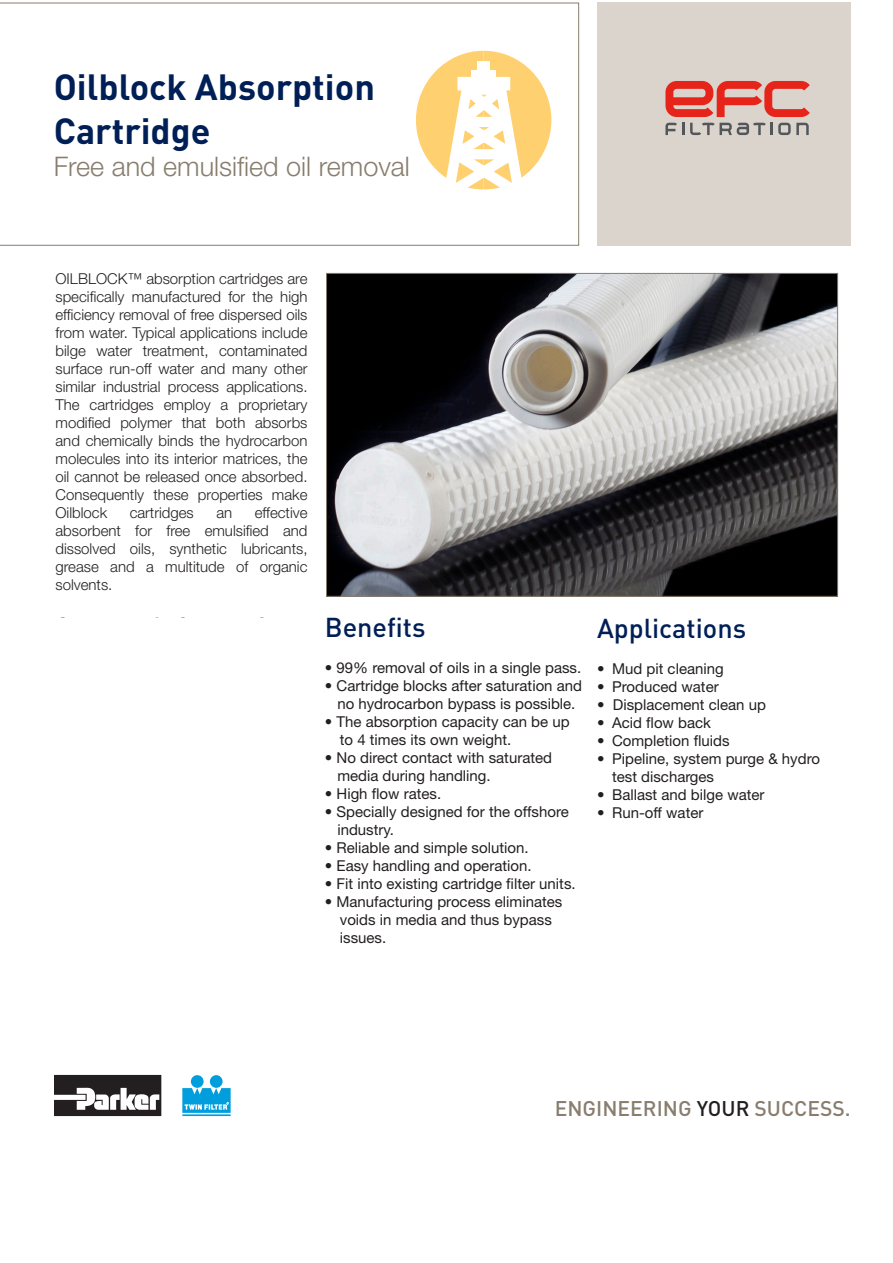
<style>
.page{position:relative;width:893px;height:1263px;background:#fff}
.page>*{position:absolute;margin:0;border:0;box-sizing:border-box;transform-origin:0 0}
.t1{font:700 36px/43.2px "DINOT";color:#001f56}
.t2{font:300 27px "Helvetica Neue LT Std";color:#887d6e}
.t3{font:500 27px "DINOT";color:#001f56}
.t4{font:500 21px "DINOT";color:#887d6e}
.t5{font:300 15px/18px "Helvetica Neue LT Std";color:#231f20;text-align:justify}
.t6{font:15px/18px "Helvetica Neue LT Std";color:#231f20}
.s1{color:#231f20}
</style>
<div class="page">
<svg style="left:0;top:3px;width:579px;height:243px"></svg>
<div style="left:597px;top:3px;width:253px;height:243px;background:#dad4cd"></div>
<svg style="left:54px;top:1075px;width:107px;height:41px"></svg>
<svg style="left:182px;top:1075px;width:49px;height:41px"></svg>
<svg style="left:416px;top:51px;width:135px;height:156px"></svg>
<div style="left:471px;top:70px;width:25px;height:7px;background:#fff"></div>
<div style="left:478px;top:62px;width:12px;height:8px;background:#fff"></div>
<img style="left:328px;top:275px;width:508px;height:320px">
<div style="left:326px;top:273px;width:512px;height:324px;border:1px solid #887d6e"></div>
<svg style="left:690px;top:123px;width:119px;height:12px"></svg>
<svg style="left:665px;top:123px;width:19px;height:12px"></svg>
<svg style="left:665px;top:81px;width:145px;height:36px"></svg>
<p class="t1" style="left:54px;top:64px;width:323px">Oilblock Absorption<br>Cartridge</p>
<p class="t2" style="left:54px;top:150px;width:358px">Free and emulsified oil removal</p>
<p class="t5" style="left:56px;top:269px;width:254px">OILBLOCK™ absorption cartridges are specifically manufactured for the high efficiency removal of free dispersed oils from water. Typical applications include bilge water treatment, contaminated surface run-off water and many other similar industrial process applications.<br>The cartridges employ a proprietary modified polymer that both absorbs and chemically binds the hydrocarbon molecules into its interior matrices, the oil cannot be released once absorbed.<br>Consequently these properties make Oilblock</p>
<p class="t5" style="left:56px;top:503px;width:254px;text-indent:199px">effective absorbent for free emulsified and dissolved oils, synthetic lubricants, grease and a multitude of organic solvents.</p>
<p class="t5" style="left:130px;top:503px;width:66px">cartridges</p>
<p class="t5" style="left:216px;top:503px;width:17px">an</p>
<p class="t3" style="left:325px;top:609px;width:102px">Benefits</p>
<p class="t6" style="left:325px;top:658px;width:258px">• 99% removal of oils in a single pass.</p>
<p class="t6" style="left:325px;top:676px;width:259px;text-align:center">• Cartridge blocks after saturation and no hydrocarbon bypass is possible.</p>
<p class="t6" style="left:340px;top:712px;width:231px;text-indent:-15px">• The absorption capacity can be up to 4 times its own weight.</p>
<p class="t6" style="left:337px;top:748px;width:216px;text-indent:-13px">• No direct contact with saturated media during handling.</p>
<p class="t6" style="left:325px;top:784px;width:118px">• High flow rates.</p>
<p class="t6" style="left:337px;top:802px;width:233px;text-indent:-13px">• Specially designed for the offshore industry.</p>
<p class="t6" style="left:325px;top:838px;width:205px">• Reliable and simple solution.</p>
<p class="t6" style="left:325px;top:856px;width:208px">• Easy handling and operation.</p>
<p class="t6" style="left:325px;top:874px;width:252px">• Fit into existing cartridge filter units.</p>
<p class="t6" style="left:340px;top:892px;width:224px;text-indent:-15px">• Manufacturing process eliminates voids in media and thus bypass issues.</p>
<p class="t3" style="left:597px;top:609px;width:151px">Applications</p>
<p class="t6" style="left:597px;top:659px;width:128px">• Mud pit cleaning</p>
<p class="t6" style="left:597px;top:677px;width:123px">• Produced water</p>
<p class="t6" style="left:597px;top:695px;width:170px">• Displacement clean up</p>
<p class="t6" style="left:597px;top:713px;width:115px">• Acid flow back</p>
<p class="t6" style="left:597px;top:731px;width:134px">• Completion fluids</p>
<p class="t6" style="left:612px;top:749px;width:209px;text-indent:-15px">• Pipeline, system purge &amp; hydro test discharges</p>
<p class="t6" style="left:597px;top:785px;width:169px">• Ballast and bilge water</p>
<p class="t6" style="left:597px;top:803px;width:108px">• Run-off water</p>
<p class="t4" style="left:555px;top:1094px;width:297px">ENGINEERING <span class="s1">YOUR</span> SUCCESS.</p>
</div>
